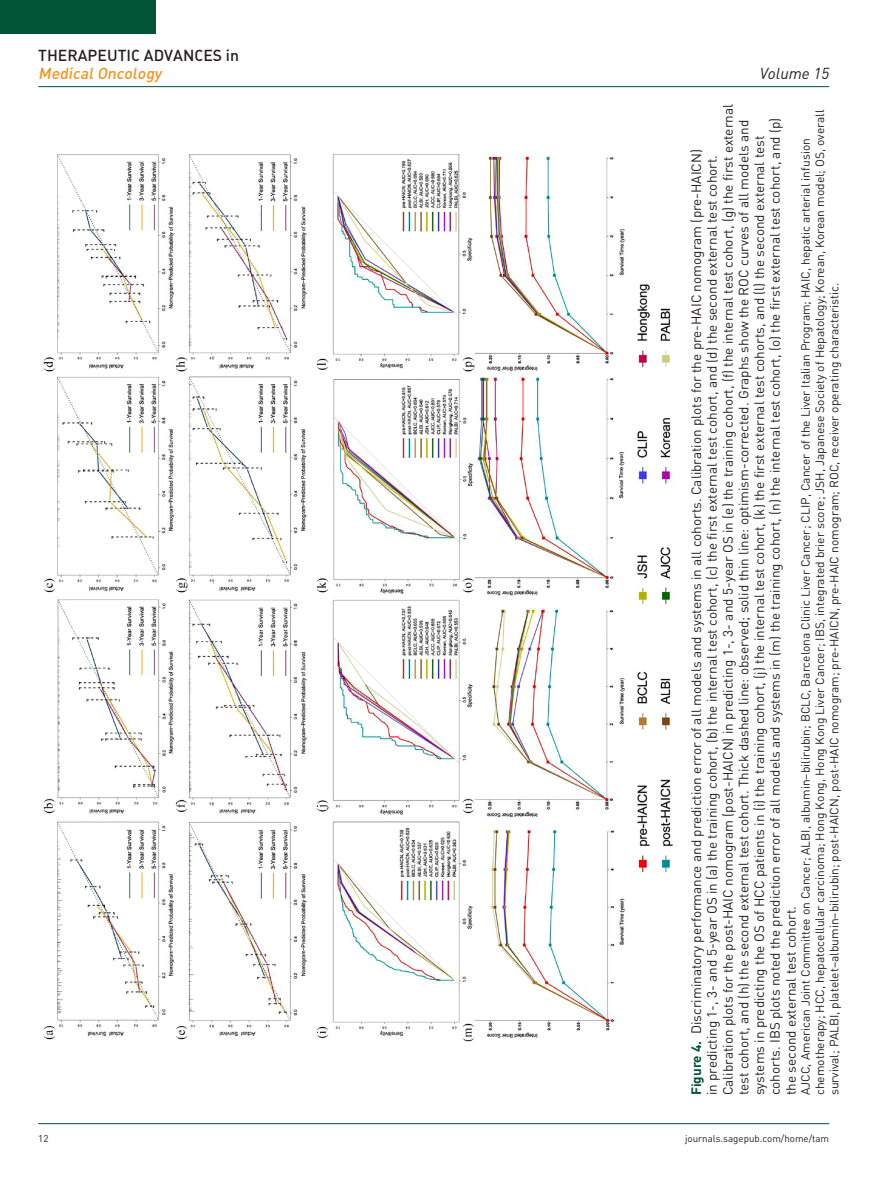
<style>
.page{position:relative;width:893px;height:1191px;background:#fff}
.page>*{position:absolute;margin:0;border:0;box-sizing:border-box;transform-origin:0 0}
.t1{font:15.75px "DIN Medium Alternate";color:#231f20}
.t2{font:italic 15.75px "DIN Medium Alternate";color:#f7931d}
.t3{font:italic 15.75px "DIN";color:#231f20}
.t4{font:13.5px/15.8px "DIN";color:#231f20}
.t5{font:12px/14.2px "DIN";color:#231f20}
.t6{font:9.75px "DIN";color:#231f20}
.s1{font-weight:700;color:#015436}
</style>
<div class="page">
<hr style="left:38px;top:86px;width:791px;height:1px;background:#015436">
<hr style="left:38px;top:1123px;width:791px;height:1px;background:#015436">
<div style="left:0;top:0;width:155px;height:34px;background:#015436"></div>
<img style="left:43px;top:155px;width:630px;height:887px">
<p class="t1" style="left:38px;top:45px;width:202px">THERAPEUTIC ADVANCES IN</p>
<p class="t2" style="left:38px;top:63px;width:125px">MedicalOncology</p>
<p class="t3" style="left:760px;top:63px;width:71px">Volume 15</p>
<p class="t4" style="left:688px;top:1095px;width:992px;rotate:-90deg"><span class="s1">Figure 4.</span> Discriminatory performance and prediction error of all models and systems in all cohorts. Calibration plots for the pre-HAIC nomogram (pre-HAICN)<br>in predicting 1-, 3- and 5-year OS in (a) the training cohort, (b) the internal test cohort, (c) the first external test cohort, and (d) the second external test cohort.<br>Calibration plots for the post-HAIC nomogram (post-HAICN) in predicting 1-, 3- and 5-year OS in (e) the training cohort, (f) the internal test cohort, (g) the first external test cohort, and (h) the second external test cohort. Thick dashed line: observed; solid thin line: optimism-corrected. Graphs show the ROC curves of all models and systems in predicting the OS of HCC patients in (i) the training cohort, (j) the internal test cohort, (k) the first external test cohorts, and (l) the second external test cohorts. IBS plots noted the prediction error of all models and systems in (m) the training cohort, (n) the internal test cohort, (o) the first external test cohort, and (p) the second external test cohort.</p>
<p class="t5" style="left:798px;top:1095px;width:987px;rotate:-90deg">AJCC, American Joint Committee on Cancer; ALBI, albumin–bilirubin; BCLC, Barcelona Clinic Liver Cancer; CLIP, Cancer of the Liver Italian Program; HAIC, hepatic arterial infusion chemotherapy; HCC, hepatocellular carcinoma; Hong Kong, Hong Kong Liver Cancer; IBS, integrated brier score; JSH, Japanese Society of Hepatology; Korean, Korean model; OS, overall survival; PALBI, platelet–albumin–bilirubin; post-HAICN, post-HAIC nomogram; pre-HAICN, pre-HAIC nomogram; ROC, receiver operating characteristic.</p>
<p class="t6" style="left:38px;top:1132px;width:12px">12</p>
<p class="t6" style="left:685px;top:1132px;width:146px">journals.sagepub.com/home/tam</p>
</div>
